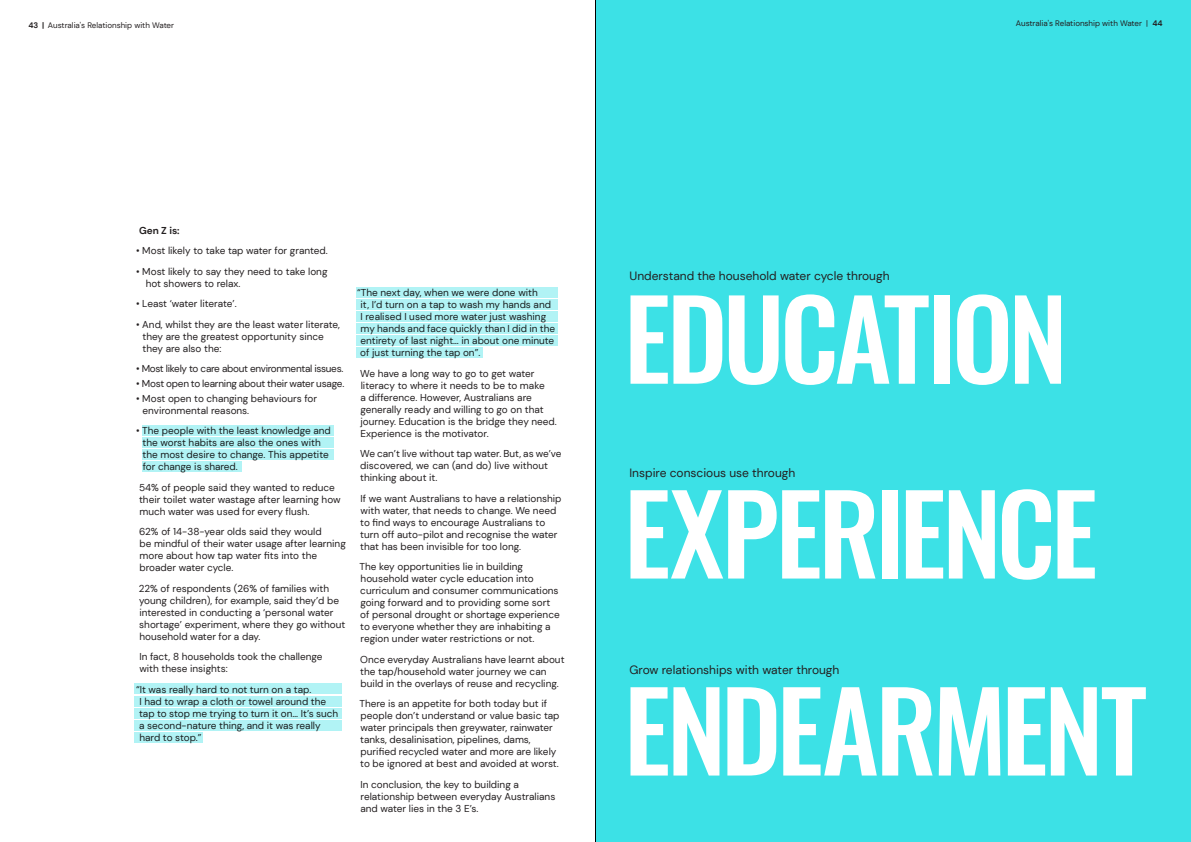
<style>
.page{position:relative;width:1191px;height:842px;background:#fff}
.page>*{position:absolute;margin:0;border:0;box-sizing:border-box;transform-origin:0 0}
.t1{font:500 109px "Oswald";letter-spacing:-.04em;color:#fff}
.BODY_COPY{font:12px "DM Sans";color:#231f20}
.BODY_COPY-2{font:10px/12px "DM Sans";color:#231f20}
.BODY_COPY-3{font:10px "DM Sans";letter-spacing:-.03em;color:#231f20}
.BODY_COPY-4{font:10px "DM Sans";letter-spacing:-.02em;color:#231f20}
.BODY_COPY-5{font:700 10px "DM Sans";color:#231f20}
.t2{font:8px "DM Sans";color:#231f20}
.s1{font-weight:700}
</style>
<div class="page">
<div style="left:595px;top:0;width:596px;height:842px;background:#3ce1e6"></div>
<hr style="left:595px;top:0;width:1px;height:842px;background:#000">
<div style="left:142px;top:425px;width:191px;height:11px;background:#b1f3f5"></div>
<div style="left:142px;top:437px;width:191px;height:11px;background:#b1f3f5"></div>
<div style="left:142px;top:449px;width:191px;height:11px;background:#b1f3f5"></div>
<div style="left:142px;top:461px;width:100px;height:11px;background:#b1f3f5"></div>
<div style="left:135px;top:684px;width:207px;height:10px;background:#b1f3f5"></div>
<div style="left:135px;top:696px;width:207px;height:10px;background:#b1f3f5"></div>
<div style="left:135px;top:708px;width:207px;height:11px;background:#b1f3f5"></div>
<div style="left:135px;top:720px;width:207px;height:10px;background:#b1f3f5"></div>
<div style="left:135px;top:732px;width:68px;height:10px;background:#b1f3f5"></div>
<div style="left:356px;top:287px;width:202px;height:10px;background:#b1f3f5"></div>
<div style="left:356px;top:299px;width:202px;height:10px;background:#b1f3f5"></div>
<div style="left:356px;top:323px;width:202px;height:10px;background:#b1f3f5"></div>
<div style="left:356px;top:311px;width:202px;height:10px;background:#b1f3f5"></div>
<div style="left:356px;top:335px;width:202px;height:10px;background:#b1f3f5"></div>
<div style="left:356px;top:347px;width:126px;height:10px;background:#b1f3f5"></div>
<p class="t2" style="left:28px;top:21px;width:147px"><span class="s1">43 |</span> Australia's Relationship with Water</p>
<p class="t2" style="left:1016px;top:18px;width:148px">Australia's Relationship with Water | <span class="s1">44</span></p>
<p class="BODY_COPY-5" style="left:139px;top:224px;width:42px">Gen Z is:</p>
<p class="BODY_COPY-2" style="left:136px;top:245px;width:193px">• Most likely to take tap water for granted.</p>
<p class="BODY_COPY-2" style="left:146px;top:265px;width:183px;text-indent:-10px">• Most likely to say they need to take long hot showers to relax.</p>
<p class="BODY_COPY-2" style="left:136px;top:298px;width:102px">• Least ‘water literate’.</p>
<p class="BODY_COPY-2" style="left:142px;top:318px;width:199px;text-indent:-6px">• And, whilst they are the least water literate, they are the greatest opportunity since they are also the:</p>
<p class="BODY_COPY-3" style="left:136px;top:362px;width:209px">• Most likely to care about environmental issues.</p>
<p class="BODY_COPY-4" style="left:136px;top:377px;width:210px">• Most open to learning about their water usage.</p>
<p class="BODY_COPY-2" style="left:143px;top:392px;width:176px;text-indent:-7px">• Most open to changing behaviours for environmental reasons.</p>
<p class="BODY_COPY-2" style="left:142px;top:425px;width:190px;text-indent:-6px">• The people with the least knowledge and the worst habits are also the ones with the most desire to change. This appetite for change is shared.</p>
<p class="BODY_COPY-2" style="left:139px;top:481px;width:203px">54% of people said they wanted to reduce their toilet water wastage after learning how much water was used for every flush.</p>
<p class="BODY_COPY-2" style="left:139px;top:526px;width:208px">62% of 14-38-year olds said they would<br>be mindful of their water usage after learning more about how tap water fits into the broader water cycle.</p>
<p class="BODY_COPY-2" style="left:139px;top:582px;width:208px">22% of respondents (26% of families with young children), for example, said they’d be interested in conducting a ‘personal water shortage’ experiment, where they go without household water for a day.</p>
<p class="BODY_COPY-2" style="left:139px;top:651px;width:185px">In fact, 8 households took the challenge with these insights:</p>
<p class="BODY_COPY-2" style="left:139px;top:683px;width:201px;text-indent:-3px">“It was really hard to not turn on a tap.<br>I had to wrap a cloth or towel around the tap to stop me trying to turn it on… It’s such a second-nature thing, and it was really hard to stop.”</p>
<p class="BODY_COPY-2" style="left:360px;top:287px;width:196px;text-indent:-3px">“The next day, when we were done with<br>it, I’d turn on a tap to wash my hands and I realised I used more water just washing my hands and face quickly than I did in the entirety of last night… in about one minute of just turning the tap on”.</p>
<p class="BODY_COPY-2" style="left:360px;top:367px;width:198px">We have a long way to go to get water literacy to where it needs to be to make<br>a difference. However, Australians are generally ready and willing to go on that journey. Education is the bridge they need.<br>Experience is the motivator.</p>
<p class="BODY_COPY-2" style="left:360px;top:448px;width:203px">We can’t live without tap water. But, as we’ve discovered, we can (and do) live without thinking about it.</p>
<p class="BODY_COPY-2" style="left:360px;top:492px;width:203px">If we want Australians to have a relationship with water, that needs to change. We need to find ways to encourage Australians to turn off auto-pilot and recognise the water that has been invisible for too long.</p>
<p class="BODY_COPY-2" style="left:359px;top:561px;width:202px">The key opportunities lie in building household water cycle education into curriculum and consumer communications going forward and to providing some sort of personal drought or shortage experience to everyone whether they are inhabiting a region under water restrictions or not.</p>
<p class="BODY_COPY-2" style="left:360px;top:653px;width:206px">Once everyday Australians have learnt about the tap/household water journey we can build in the overlays of reuse and recycling.</p>
<p class="BODY_COPY-2" style="left:359px;top:698px;width:202px">There is an appetite for both today but if people don’t understand or value basic tap water principals then greywater, rainwater tanks, desalinisation, pipelines, dams, purified recycled water and more are likely to be ignored at best and avoided at worst.</p>
<p class="BODY_COPY-2" style="left:360px;top:778px;width:196px">In conclusion, the key to building a relationship between everyday Australians and water lies in the 3 E’s.</p>
<p class="BODY_COPY" style="left:629px;top:268px;width:261px">Understand the household water cycle through</p>
<p class="t1" style="left:624px;top:282px;width:445px">EDUCATION</p>
<p class="BODY_COPY" style="left:629px;top:466px;width:167px">Inspire conscious use through</p>
<p class="t1" style="left:624px;top:477px;width:475px">EXPERIENCE</p>
<p class="BODY_COPY" style="left:629px;top:662px;width:211px">Grow relationships with water through</p>
<p class="t1" style="left:624px;top:674px;width:525px">ENDEARMENT</p>
</div>
